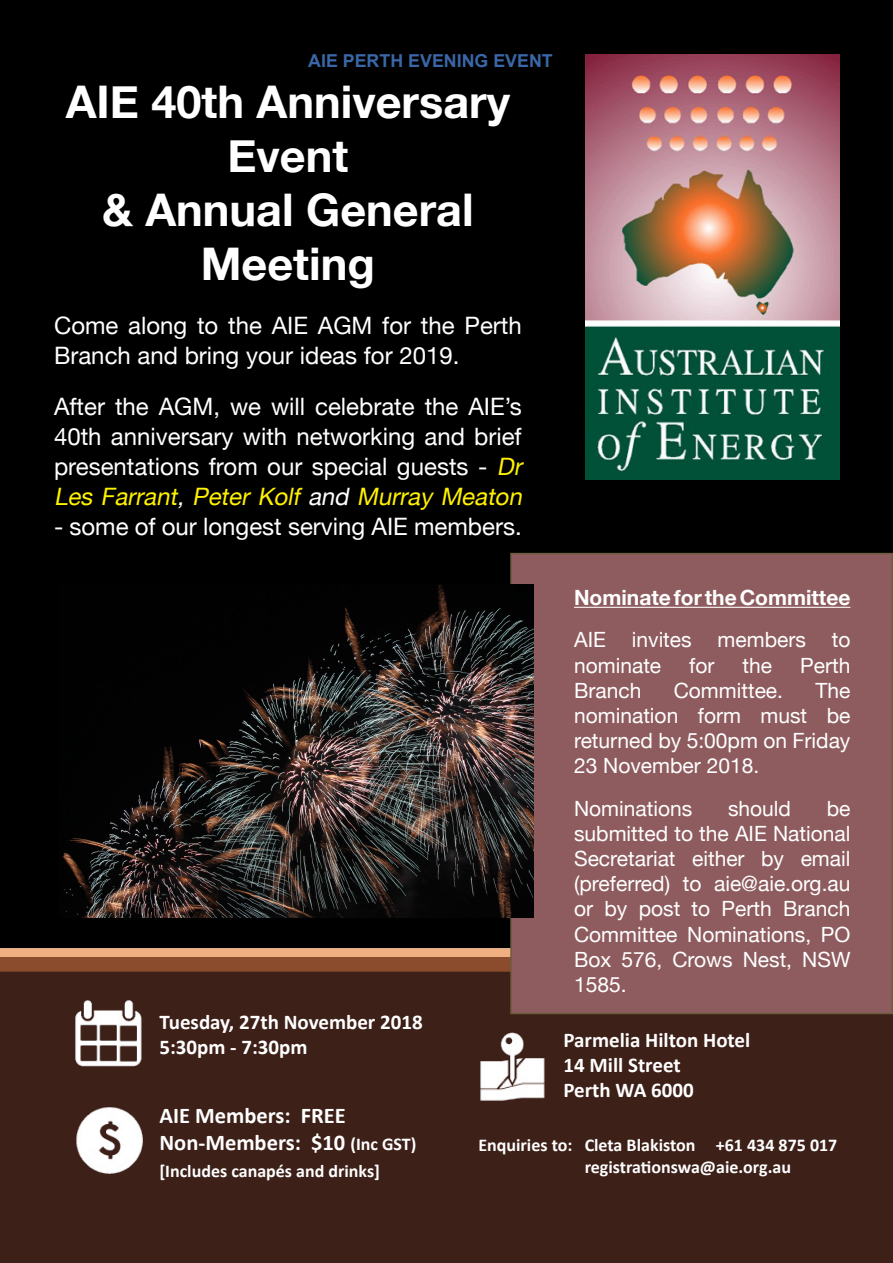
<style>
.page{position:relative;width:893px;height:1263px;background:#fff}
.page>*{position:absolute;margin:0;border:0;box-sizing:border-box;transform-origin:0 0}
.t1{font:700 45px/54px "Helvetica Neue";color:#fff;text-align:center}
.t2{font:24px/30px "Helvetica Neue";color:#fff}
.t3{font:700 22.5px/27px "Calibri";color:#fff}
.t4{font:21px/25.2px "Helvetica Neue";color:#fff;text-align:justify}
.t5{font:700 21px/25.2px "Calibri";color:#fff}
.t6{font:700 21px "Helvetica Neue";color:#fff}
.t7{font:700 18px/21.6px "Calibri";color:#fff}
.t8{font:700 17.85px "Arial";color:#3a67a7}
.s1{font-style:italic;color:#fff200}
.s2{font-style:italic}
.s3{font-size:18px}
</style>
<div class="page">
<div style="left:0;top:0;width:893px;height:948px;background:#000"></div>
<div style="left:0;top:972px;width:893px;height:291px;background:#3d2018"></div>
<img style="left:74px;top:999px;width:69px;height:68px">
<img style="left:478px;top:1033px;width:69px;height:68px">
<img style="left:74px;top:1106px;width:69px;height:68px">
<div style="left:1px;top:957px;width:891px;height:14px;background:#8b4b2d"></div>
<div style="left:0;top:957px;width:893px;height:15px;border:2px solid #8b4b2d"></div>
<div style="left:1px;top:949px;width:891px;height:7px;background:#f0b082"></div>
<div style="left:0;top:948px;width:893px;height:9px;border:2px solid #f0b082"></div>
<div style="left:511px;top:554px;width:381px;height:459px;background:#8e5c5e"></div>
<div style="left:510px;top:553px;width:383px;height:461px;border:2px solid #6d5c3e"></div>
<img style="left:60px;top:585px;width:474px;height:332px">
<hr style="left:574px;top:607px;width:276px;height:1px;background:#fff">
<img style="left:585px;top:54px;width:254px;height:425px">
<p class="t8" style="left:308px;top:49px;width:246px">AIE PERTH EVENING EVENT</p>
<h1 class="t1" style="left:66px;top:76px;width:446px">AIE 40th Anniversary<br>Event<br>&amp; Annual General<br>Meeting</h1>
<p class="t2" style="left:54px;top:312px;width:469px">Come along to the AIE AGM for the Perth<br>Branch and bring your ideas for 2019.</p>
<p class="t2" style="left:54px;top:393px;width:476px">After the AGM, we will celebrate the AIE’s 40th anniversary with networking and brief presentations from our special guests - <span class="s1">Dr Les Farrant</span><span class="s2">,</span> <span class="s1">Peter Kolf</span> <span class="s2">and</span> <span class="s1">Murray Meaton</span></p>
<p class="t2" style="left:54px;top:513px;width:469px">- some of our longest serving AIE members.</p>
<p class="t5" style="left:159px;top:1009px;width:265px">Tuesday, 27th November 2018<br>5:30pm - 7:30pm</p>
<p class="t6" style="left:574px;top:581px;width:278px">Nominate for the Committee</p>
<p class="t4" style="left:574px;top:628px;width:278px">AIE invites members to nominate</p>
<p class="t4" style="left:689px;top:654px;width:27px">for</p>
<p class="t4" style="left:743px;top:654px;width:31px">the</p>
<p class="t4" style="left:800px;top:654px;width:52px">Perth</p>
<p class="t4" style="left:574px;top:679px;width:69px">Branch</p>
<p class="t4" style="left:674px;top:679px;width:111px">Committee.</p>
<p class="t4" style="left:574px;top:679px;width:278px;text-indent:241px">The nomination form must be returned by 5:00pm on Friday 23 November 2018.</p>
<p class="t4" style="left:574px;top:797px;width:120px">Nominations</p>
<p class="t4" style="left:728px;top:797px;width:65px">should</p>
<p class="t4" style="left:574px;top:797px;width:278px;text-indent:253px">be submitted to the AIE National Secretariat either by email (preferred) to aie@aie.org.au or by post to Perth Branch Committee Nominations, PO Box 576, Crows Nest, NSW 1585.</p>
<p class="t5" style="left:563px;top:1027px;width:188px">Parmelia Hilton Hotel<br>14 Mill Street<br>Perth WA 6000</p>
<p class="t3" style="left:159px;top:1101px;width:258px">AIE Members: FREE<br>Non-Members: $10 <span class="s3">(Inc GST)</span></p>
<p class="t7" style="left:159px;top:1160px;width:222px">[Includes canapés and drinks]</p>
<p class="t7" style="left:585px;top:1134px;width:254px;text-indent:-106px">Enquiries to: Cleta Blakiston +61 434 875 017 registrationswa@aie.org.au</p>
</div>
